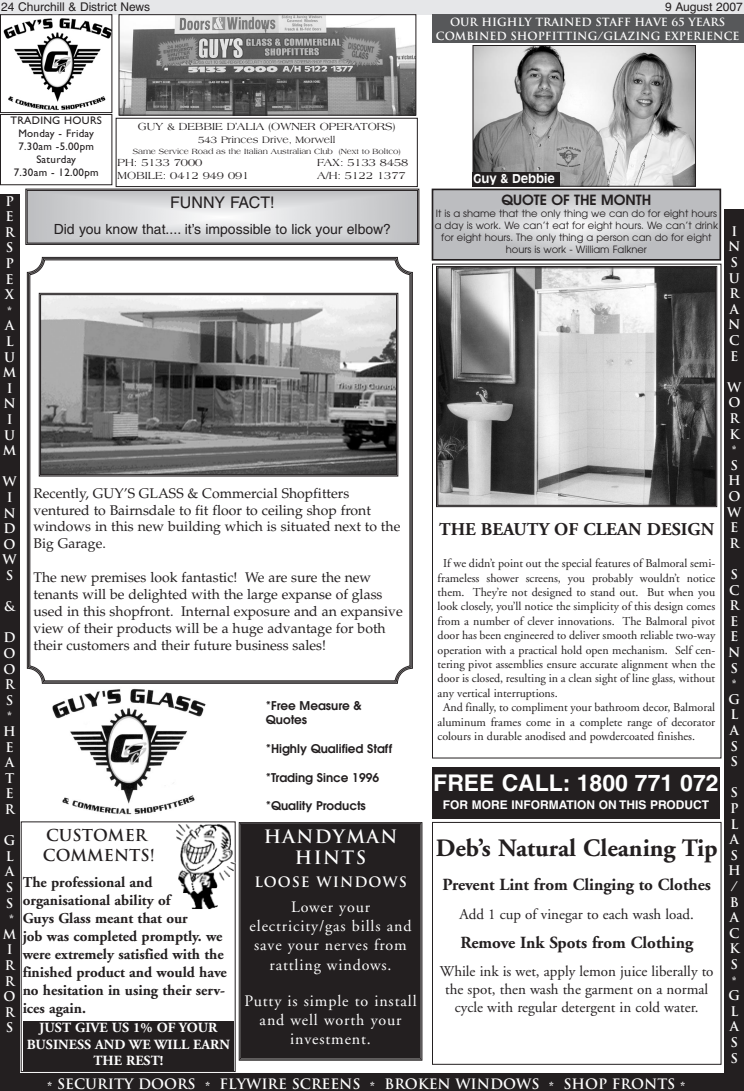
<style>
.page{position:relative;width:744px;height:1091px;background:#fff}
.page>*{position:absolute;margin:0;border:0;box-sizing:border-box;transform-origin:0 0}
.t1{font:700 25px "Adobe Garamond";color:#231f20}
.t2{font:700 23px "Helvetica";color:#fff}
.t3{font:700 18px "Adobe Garamond";color:#231f20}
.t4{font:700 18px/21.6px "Trajan";letter-spacing:.075em;color:#fff;text-align:center}
.t5{font:700 17px "Adobe Garamond";color:#231f20}
.t6{font:16px/19.2px "Adobe Garamond";letter-spacing:.055em;color:#fff;text-align:center}
.t7{font:700 16px/19.2px "Trajan";color:#231f20}
.t8{font:16px "Helvetica";color:#231f20}
.t9{font:700 15px/18px "Adobe Garamond";color:#231f20}
.t10{font:15px/18px "Adobe Garamond";color:#231f20;text-align:center}
.t11{font:14px/16.9px "Palatino";color:#231f20}
.t12{font:700 14px "Trajan";color:#fff}
.t13{font:14px "Helvetica";color:#231f20}
.t14{font:700 14px/16.8px "Adobe Garamond";color:#fff;text-align:center}
.t15{font:600 14px "Avant Garde";color:#231f20}
.t16{font:700 14px "Trajan";letter-spacing:.075em;color:#fff}
.t17{font:700 13px/15.6px "Trajan";color:#fff}
.t18{font:12px "Adobe Garamond";color:#231f20}
.t19{font:600 12px/14.4px "Avant Garde";color:#231f20}
.t20{font:12px "Helvetica";color:#231f20}
.t21{font:700 12px "Helvetica";color:#fff}
.t22{font:700 12px "Antique Olive";color:#fff}
.t23{font:11px "Americana";color:#231f20}
.t24{font:700 11px/13.2px "Trajan";color:#fff;text-align:center}
.t25{font:11px/13.2px "Gill Sans";letter-spacing:.025em;color:#231f20;text-align:center}
.t26{font:10px/12px "Avant Garde";color:#231f20;text-align:center}
.t27{font:10px "Americana";color:#231f20}
.t28{font:8px "Americana";color:#231f20}
</style>
<div class="page">
<div style="left:0;top:0;width:744px;height:14px;background:#e6e7e9"></div>
<img style="left:52px;top:688px;width:154px;height:127px">
<img style="left:3px;top:18px;width:107px;height:92px">
<div style="left:0;top:14px;width:112px;height:99px;border:1px solid #231f20"></div>
<div style="left:432px;top:14px;width:311px;height:28px;background:#57585a"></div>
<div style="left:0;top:114px;width:112px;height:71px;border:1px solid #231f20"></div>
<div style="left:116px;top:118px;width:302px;height:69px;border:1px solid #231f20"></div>
<svg style="left:25px;top:188px;width:395px;height:57px;background:#c5c5c7"></svg>
<div style="left:21px;top:821px;width:215px;height:251px;border:1px solid #231f20"></div>
<div style="left:432px;top:822px;width:290px;height:243px;border:1px solid #231f20"></div>
<div style="left:241px;top:825px;width:179px;height:233px;background:#231f20"></div>
<div style="left:239px;top:822px;width:183px;height:239px;border:1px solid #231f20"></div>
<div style="left:241px;top:824px;width:179px;height:234px;border:1px solid #231f20"></div>
<div style="left:0;top:1074px;width:744px;height:17px;background:#231f20"></div>
<div style="left:725px;top:209px;width:19px;height:882px;background:#231f20"></div>
<div style="left:0;top:195px;width:19px;height:896px;background:#231f20"></div>
<div style="left:432px;top:767px;width:288px;height:51px;background:#231f20"></div>
<svg style="left:432px;top:189px;width:289px;height:71px;background:#c0c1c3"></svg>
<img style="left:120px;top:16px;width:294px;height:98px">
<div style="left:118px;top:14px;width:298px;height:102px;border:1px solid #231f20"></div>
<img style="left:176px;top:824px;width:60px;height:85px">
<div style="left:23px;top:1021px;width:211px;height:49px;background:#231f20"></div>
<img style="left:474px;top:47px;width:220px;height:138px">
<div style="left:472px;top:45px;width:224px;height:142px;border:1px solid #231f20"></div>
<div style="left:472px;top:172px;width:88px;height:15px;background:#231f20"></div>
<div style="left:432px;top:264px;width:289px;height:495px;border:1px solid #231f20"></div>
<img style="left:440px;top:270px;width:274px;height:233px">
<div style="left:436px;top:266px;width:281px;height:241px;border:1px solid #231f20"></div>
<div style="left:438px;top:268px;width:278px;height:237px;border:1px solid #231f20"></div>
<svg style="left:27px;top:257px;width:386px;height:427px"></svg>
<p class="t20" style="left:1px;top:2px;width:151px">24 Churchill &amp; District News</p>
<p class="t20" style="left:665px;top:2px;width:79px">9 August 2007</p>
<p class="t24" style="left:436px;top:16px;width:305px">OUR HIGHLY TRAINED STAFF HAVE 65 YEARS<br>COMBINED SHOPFITTING/GLAZING EXPERIENCE</p>
<p class="t25" style="left:10px;top:114px;width:93px">TRADING HOURS<br>Monday - Friday<br>7.30am -5.00pm<br>Saturday<br>7.30am - 12.00pm</p>
<p class="t23" style="left:138px;top:122px;width:259px">GUY &amp; DEBBIE D’ALIA (OWNER OPERATORS)</p>
<p class="t27" style="left:198px;top:136px;width:139px">543 Princes Drive, Morwell</p>
<p class="t28" style="left:133px;top:148px;width:269px">Same Service Road as the Italian Australian Club (Next to Boltco)</p>
<p class="t23" style="left:118px;top:158px;width:86px">PH: 5133 7000</p>
<p class="t23" style="left:317px;top:158px;width:93px">FAX: 5133 8458</p>
<p class="t23" style="left:118px;top:171px;width:133px">MOBILE: 0412 949 091</p>
<p class="t23" style="left:317px;top:171px;width:90px">A/H: 5122 1377</p>
<p class="t8" style="left:170px;top:196px;width:106px">FUNNY FACT!</p>
<p class="t13" style="left:54px;top:224px;width:339px">Did you know that.... it’s impossible to lick your elbow?</p>
<p class="t22" style="left:474px;top:174px;width:83px">Guy &amp; Debbie</p>
<p class="t15" style="left:502px;top:194px;width:151px">QUOTE OF THE MONTH</p>
<p class="t26" style="left:435px;top:209px;width:285px">It is a shame that the only thing we can do for eight hours a day is work. We can’t eat for eight hours. We can’t drink for eight hours. The only thing a person can do for eight hours is work - William Falkner</p>
<p class="t17" style="left:5px;top:193px;width:11px;text-align:justify">P E R S P E X</p>
<p class="t17" style="left:5px;top:305px;width:11px;line-height:13.7px">*<br>A</p>
<p class="t17" style="left:3px;top:334px;width:15px">L<br>U<br>M<br>I<br>N<br>I<br>U<br>M</p>
<p class="t17" style="left:3px;top:474px;width:16px;text-align:center">W<br>I<br>N<br>D<br>O<br>W<br>S</p>
<p class="t17" style="left:4px;top:599px;width:12px">&amp;</p>
<p class="t17" style="left:4px;top:630px;width:14px;text-align:justify">D O O R S</p>
<p class="t17" style="left:3px;top:711px;width:14px;line-height:13.7px">*<br>H</p>
<p class="t17" style="left:5px;top:739px;width:11px;text-align:justify">E A T E R</p>
<p class="t17" style="left:4px;top:833px;width:13px">G<br>L<br>A<br>S<br>S</p>
<p class="t17" style="left:3px;top:914px;width:15px;line-height:13.7px;text-align:center">*<br>M</p>
<p class="t17" style="left:4px;top:942px;width:14px">I<br>R<br>R<br>O<br>R<br>S</p>
<p class="t11" style="left:34px;top:486px;width:368px">Recently, GUY’S GLASS &amp; Commercial Shopfitters ventured to Bairnsdale to fit floor to ceiling shop front windows in this new building which is situated next to the Big Garage.</p>
<p class="t11" style="left:34px;top:571px;width:371px">The new premises look fantastic! We are sure the new tenants will be delighted with the large expanse of glass used in this shopfront. Internal exposure and an expansive view of their products will be a huge advantage for both their customers and their future business sales!</p>
<p class="t3" style="left:439px;top:522px;width:277px">THE BEAUTY OF CLEAN DESIGN</p>
<p class="t18" style="left:443px;top:559px;width:274px">If we didn’t point out the special features of Balmoral semi-</p>
<p class="t18" style="left:438px;top:573px;width:279px">frameless shower screens, you probably wouldn’t notice</p>
<p class="t18" style="left:438px;top:587px;width:279px">them. They’re not designed to stand out. But when you</p>
<p class="t18" style="left:438px;top:602px;width:279px">look closely, you’ll notice the simplicity of this design comes</p>
<p class="t18" style="left:438px;top:616px;width:279px">from a number of clever innovations. The Balmoral pivot</p>
<p class="t18" style="left:438px;top:631px;width:279px">door has been engineered to deliver smooth reliable two-way</p>
<p class="t18" style="left:438px;top:645px;width:279px">operation with a practical hold open mechanism. Self cen-</p>
<p class="t18" style="left:438px;top:659px;width:279px">tering pivot assemblies ensure accurate alignment when the</p>
<p class="t18" style="left:438px;top:674px;width:279px">door is closed, resulting in a clean sight of line glass, without</p>
<p class="t18" style="left:438px;top:688px;width:122px">any vertical interruptions.</p>
<p class="t18" style="left:443px;top:703px;width:274px">And finally, to compliment your bathroom decor, Balmoral</p>
<p class="t18" style="left:438px;top:717px;width:279px">aluminum frames come in a complete range of decorator</p>
<p class="t18" style="left:438px;top:731px;width:259px">colours in durable anodised and powdercoated finishes.</p>
<p class="t19" style="left:266px;top:699px;width:97px">*Free Measure &amp;<br>Quotes</p>
<p class="t19" style="left:266px;top:742px;width:128px">*Highly Qualified Staff</p>
<p class="t19" style="left:266px;top:771px;width:115px">*Trading Since 1996</p>
<p class="t19" style="left:266px;top:800px;width:102px">*Quality Products</p>
<p class="t2" style="left:433px;top:774px;width:287px">FREE CALL: 1800 771 072</p>
<p class="t21" style="left:443px;top:801px;width:268px">FOR MORE INFORMATION ON THIS PRODUCT</p>
<p class="t4" style="left:264px;top:826px;width:135px">HANDYMAN<br>HINTS</p>
<p class="t16" style="left:254px;top:874px;width:154px">LOOSE WINDOWS</p>
<p class="t6" style="left:250px;top:899px;width:163px">Lower your electricity/gas bills and save your nerves from rattling windows.</p>
<p class="t6" style="left:245px;top:992px;width:174px">Putty is simple to install and well worth your investment.</p>
<p class="t12" style="left:47px;top:1076px;width:640px">* SECURITY DOORS * FLYWIRE SCREENS * BROKEN WINDOWS * SHOP FRONTS *</p>
<p class="t7" style="left:43px;top:826px;width:114px">CUSTOMER<br>COMMENTS!</p>
<p class="t9" style="left:23px;top:875px;width:206px">The professional and organisational ability of<br>Guys Glass meant that our<br>job was completed promptly. we were extremely satisfied with the finished product and would have no hesitation in using their serv&shy;ices again.</p>
<p class="t1" style="left:436px;top:838px;width:284px">Deb’s Natural Cleaning Tip</p>
<p class="t5" style="left:443px;top:878px;width:270px">Prevent Lint from Clinging to Clothes</p>
<p class="t10" style="left:460px;top:906px;width:236px">Add 1 cup of vinegar to each wash load.</p>
<p class="t5" style="left:460px;top:935px;width:234px">Remove Ink Spots from Clothing</p>
<p class="t10" style="left:440px;top:964px;width:275px">While ink is wet, apply lemon juice liberally to the spot, then wash the garment on a normal cycle with regular detergent in cold water.</p>
<p class="t14" style="left:27px;top:1020px;width:205px">JUST GIVE US 1% OF YOUR<br>BUSINESS AND WE WILL EARN<br>THE REST!</p>
<p class="t17" style="left:728px;top:224px;width:14px">I<br>N<br>S<br>U<br>R<br>A<br>N<br>C<br>E</p>
<p class="t17" style="left:727px;top:380px;width:16px">W<br>O<br>R<br>K</p>
<p class="t17" style="left:731px;top:445px;width:9px;line-height:13.7px">*<br>S</p>
<p class="t17" style="left:727px;top:473px;width:16px">H<br>O<br>W<br>E<br>R</p>
<p class="t17" style="left:728px;top:567px;width:14px">S<br>C<br>R<br>E<br>E<br>N<br>S</p>
<p class="t17" style="left:729px;top:679px;width:13px;line-height:13.7px">*<br>G</p>
<p class="t17" style="left:730px;top:707px;width:11px;text-align:justify">L A S S</p>
<p class="t17" style="left:728px;top:785px;width:14px">S<br>P<br>L<br>A<br>S<br>H /<br>B<br>A<br>C<br>K<br>S</p>
<p class="t17" style="left:729px;top:975px;width:13px;line-height:13.7px">*<br>G</p>
<p class="t17" style="left:730px;top:1004px;width:11px;text-align:justify">L A S S</p>
</div>
